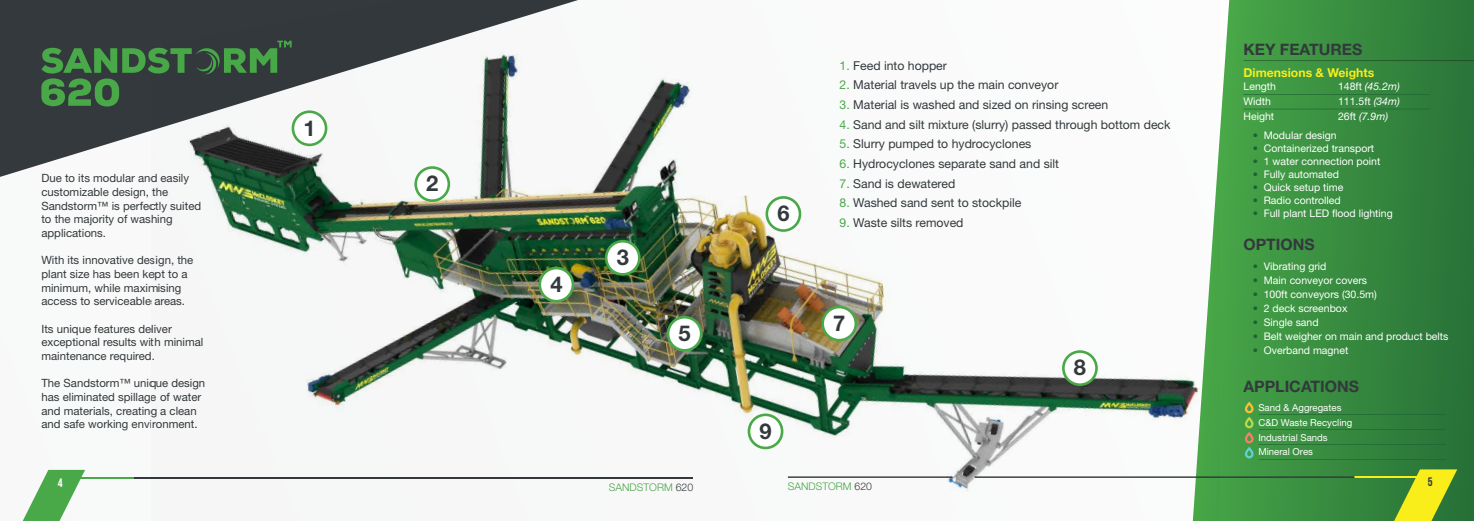
<style>
.page{position:relative;width:1474px;height:521px;background:#fff}
.page>*{position:absolute;margin:0;border:0;box-sizing:border-box;transform-origin:0 0}
.t1{font:700 21.88px "Helvetica Neue LT Std";color:#33393c}
.t2{font:700 15.75px "Helvetica Neue LT Std";color:#33393c}
.t3{font:12.25px "Helvetica Neue LT Std";color:#33393c}
.t4{font:700 12.25px "Helvetica Neue LT Std";color:#f9ed1a}
.t5{font:700 12.25px "Bebas Neue";color:#33393c}
.t6{font:700 12.25px "Bebas Neue";color:#fff}
.t7{font:11.38px/13.7px "Helvetica Neue LT Std";color:#33393c}
.t8{font:10.5px "Helvetica Neue LT Std";color:#fff}
.t9{font:300 10.5px "Helvetica Neue LT Std";color:#49a948}
.t10{font:italic 10.5px "Helvetica Neue LT Std";color:#fff}
.t11{font:9.62px/14.9px "Helvetica Neue LT Std";color:#fff}
.s1{color:#33393c}
.s2{color:#49a948}
.s3{font-style:normal}
.s4{font-style:italic}
.s5{color:#1d6332}
</style>
<div class="page">
<div style="left:0;top:0;width:1257px;height:521px;background:#f8f9f9"></div>
<svg style="left:0;top:0;width:151px;height:177px;fill:#33393c"></svg>
<svg style="left:1219px;top:0;width:254px;height:521px;background:#388c40"></svg>
<svg style="left:1393px;top:469px;width:64px;height:52px;background:#a2bb27"></svg>
<hr style="left:1354px;top:476px;width:88px;height:2px;background:#f9ed1a">
<svg style="left:1219px;top:476px;width:135px;height:2px"></svg>
<hr style="left:1243px;top:60px;width:230px;height:1px;background:#5d5c5c">
<svg style="left:23px;top:470px;width:62px;height:51px"></svg>
<hr style="left:133px;top:477px;width:559px;height:1px;background:#33393c">
<hr style="left:46px;top:477px;width:87px;height:1px;background:#49a948">
<svg style="left:41px;top:41px;width:110px;height:65px;background:#3b6740"></svg>
<hr style="left:1258px;top:414px;width:187px;height:1px;background:#1d6332">
<hr style="left:1258px;top:429px;width:187px;height:1px;background:#1d6332">
<hr style="left:1258px;top:444px;width:187px;height:1px;background:#1d6332">
<hr style="left:1258px;top:459px;width:187px;height:1px;background:#1d6332">
<hr style="left:1243px;top:94px;width:186px;height:1px;background:#1d6332">
<hr style="left:1243px;top:109px;width:186px;height:1px;background:#1d6332">
<svg style="left:1244px;top:402px;width:9px;height:56px"></svg>
<img style="left:151px;top:0;width:1068px;height:521px">
<div style="left:293px;top:112px;width:33px;height:33px;background:#fff;border-radius:50%"></div>
<div style="left:291px;top:110px;width:36px;height:36px;border:3px solid #49a948;border-radius:50%"></div>
<div style="left:416px;top:167px;width:33px;height:34px;background:#fff;border-radius:50%"></div>
<div style="left:414px;top:166px;width:36px;height:36px;border:3px solid #49a948;border-radius:50%"></div>
<div style="left:606px;top:241px;width:33px;height:33px;background:#fff;border-radius:50%"></div>
<div style="left:605px;top:240px;width:35px;height:36px;border:3px solid #49a948;border-radius:50%"></div>
<div style="left:540px;top:268px;width:33px;height:33px;background:#fff;border-radius:50%"></div>
<div style="left:538px;top:267px;width:36px;height:35px;border:3px solid #49a948;border-radius:50%"></div>
<div style="left:668px;top:317px;width:33px;height:33px;background:#fff;border-radius:50%"></div>
<div style="left:666px;top:316px;width:36px;height:36px;border:3px solid #49a948;border-radius:50%"></div>
<div style="left:766px;top:197px;width:34px;height:33px;background:#fff;border-radius:50%"></div>
<div style="left:765px;top:196px;width:36px;height:36px;border:3px solid #49a948;border-radius:50%"></div>
<div style="left:822px;top:307px;width:33px;height:33px;background:#fff;border-radius:50%"></div>
<div style="left:821px;top:306px;width:36px;height:35px;border:3px solid #49a948;border-radius:50%"></div>
<div style="left:1063px;top:351px;width:33px;height:34px;background:#fff;border-radius:50%"></div>
<div style="left:1062px;top:350px;width:35px;height:36px;border:3px solid #49a948;border-radius:50%"></div>
<div style="left:749px;top:415px;width:33px;height:33px;background:#fff;border-radius:50%"></div>
<div style="left:747px;top:413px;width:36px;height:36px;border:3px solid #49a948;border-radius:50%"></div>
<p class="t7" style="left:41px;top:171px;width:161px">Due to its modular and easily customizable design, the<br>Sandstorm™ is perfectly suited to the majority of washing applications.</p>
<p class="t7" style="left:41px;top:253px;width:153px">With its innovative design, the plant size has been kept to a minimum, while maximising access to serviceable areas.</p>
<p class="t7" style="left:41px;top:322px;width:164px">Its unique features deliver exceptional results with minimal maintenance required.</p>
<p class="t7" style="left:41px;top:376px;width:165px">The Sandstorm™ unique design has eliminated spillage of water and materials, creating a clean and safe working environment.</p>
<p class="t6" style="left:58px;top:476px;width:6px">4</p>
<h1 class="t1" style="left:303px;top:114px;width:14px">1</h1>
<h1 class="t1" style="left:426px;top:170px;width:14px">2</h1>
<h1 class="t1" style="left:550px;top:271px;width:14px">4</h1>
<h1 class="t1" style="left:616px;top:244px;width:14px">3</h1>
<h1 class="t1" style="left:678px;top:320px;width:14px">5</h1>
<p class="t9" style="left:609px;top:480px;width:86px">SANDSTORM <span class="s1">620</span></p>
<h1 class="t1" style="left:777px;top:200px;width:14px">6</h1>
<h1 class="t1" style="left:759px;top:417px;width:14px">9</h1>
<p class="t3" style="left:839px;top:58px;width:109px"><span class="s2">1.</span> Feed into hopper</p>
<p class="t3" style="left:839px;top:78px;width:220px"><span class="s2">2.</span> Material travels up the main conveyor</p>
<p class="t3" style="left:839px;top:97px;width:270px"><span class="s2">3.</span> Material is washed and sized on rinsing screen</p>
<p class="t3" style="left:839px;top:117px;width:332px"><span class="s2">4.</span> Sand and silt mixture (slurry) passed through bottom deck</p>
<p class="t3" style="left:839px;top:137px;width:193px"><span class="s2">5.</span> Slurry pumped to hydrocyclones</p>
<p class="t3" style="left:839px;top:156px;width:221px"><span class="s2">6.</span> Hydrocyclones separate sand and silt</p>
<p class="t3" style="left:839px;top:176px;width:117px"><span class="s2">7.</span> Sand is dewatered</p>
<p class="t3" style="left:839px;top:196px;width:183px"><span class="s2">8.</span> Washed sand sent to stockpile</p>
<p class="t3" style="left:839px;top:215px;width:125px"><span class="s2">9.</span> Waste silts removed</p>
<h1 class="t1" style="left:833px;top:310px;width:14px">7</h1>
<h1 class="t1" style="left:1073px;top:354px;width:14px">8</h1>
<p class="t9" style="left:788px;top:480px;width:86px">SANDSTORM <span class="s1">620</span></p>
<h2 class="t2" style="left:1243px;top:40px;width:109px">KEY FEATURES</h2>
<p class="t4" style="left:1243px;top:65px;width:132px">DIMENSIONS &amp; WEIGHTS</p>
<p class="t8" style="left:1243px;top:80px;width:34px">Length</p>
<p class="t10" style="left:1337px;top:80px;width:63px"><span class="s3">148ft</span> (45.2m)</p>
<p class="t8" style="left:1243px;top:95px;width:29px">Width</p>
<p class="t8" style="left:1337px;top:95px;width:63px">111.5ft <span class="s4">(34m)</span></p>
<p class="t8" style="left:1243px;top:110px;width:32px">Height</p>
<p class="t10" style="left:1337px;top:110px;width:51px"><span class="s3">26ft</span> (7.9m)</p>
<p class="t8" style="left:1252px;top:129px;width:86px"><span class="s5">•</span> Modular design</p>
<p class="t8" style="left:1252px;top:142px;width:123px"><span class="s5">•</span> Containerized transport</p>
<p class="t8" style="left:1252px;top:155px;width:129px"><span class="s5">•</span> 1 water connection point</p>
<p class="t8" style="left:1252px;top:168px;width:88px"><span class="s5">•</span> Fully automated</p>
<p class="t8" style="left:1252px;top:181px;width:92px"><span class="s5">•</span> Quick setup time</p>
<p class="t8" style="left:1252px;top:194px;width:90px"><span class="s5">•</span> Radio controlled</p>
<p class="t8" style="left:1252px;top:207px;width:142px"><span class="s5">•</span> Full plant LED flood lighting</p>
<h2 class="t2" style="left:1243px;top:235px;width:71px">OPTIONS</h2>
<p class="t8" style="left:1252px;top:260px;width:75px"><span class="s5">•</span> Vibrating grid</p>
<p class="t8" style="left:1252px;top:274px;width:116px"><span class="s5">•</span> Main conveyor covers</p>
<p class="t8" style="left:1252px;top:288px;width:126px"><span class="s5">•</span> 100ft conveyors (30.5m)</p>
<p class="t8" style="left:1252px;top:302px;width:96px"><span class="s5">•</span> 2 deck screenbox</p>
<p class="t8" style="left:1252px;top:316px;width:67px"><span class="s5">•</span> Single sand</p>
<p class="t8" style="left:1252px;top:330px;width:197px"><span class="s5">•</span> Belt weigher on main and product belts</p>
<p class="t8" style="left:1252px;top:344px;width:97px"><span class="s5">•</span> Overband magnet</p>
<h2 class="t2" style="left:1243px;top:376px;width:115px">APPLICATIONS</h2>
<p class="t11" style="left:1258px;top:400px;width:95px">Sand &amp; Aggregates<br>C&amp;D Waste Recycling<br>Industrial Sands<br>Mineral Ores</p>
<p class="t5" style="left:1427px;top:475px;width:6px">5</p>
</div>
